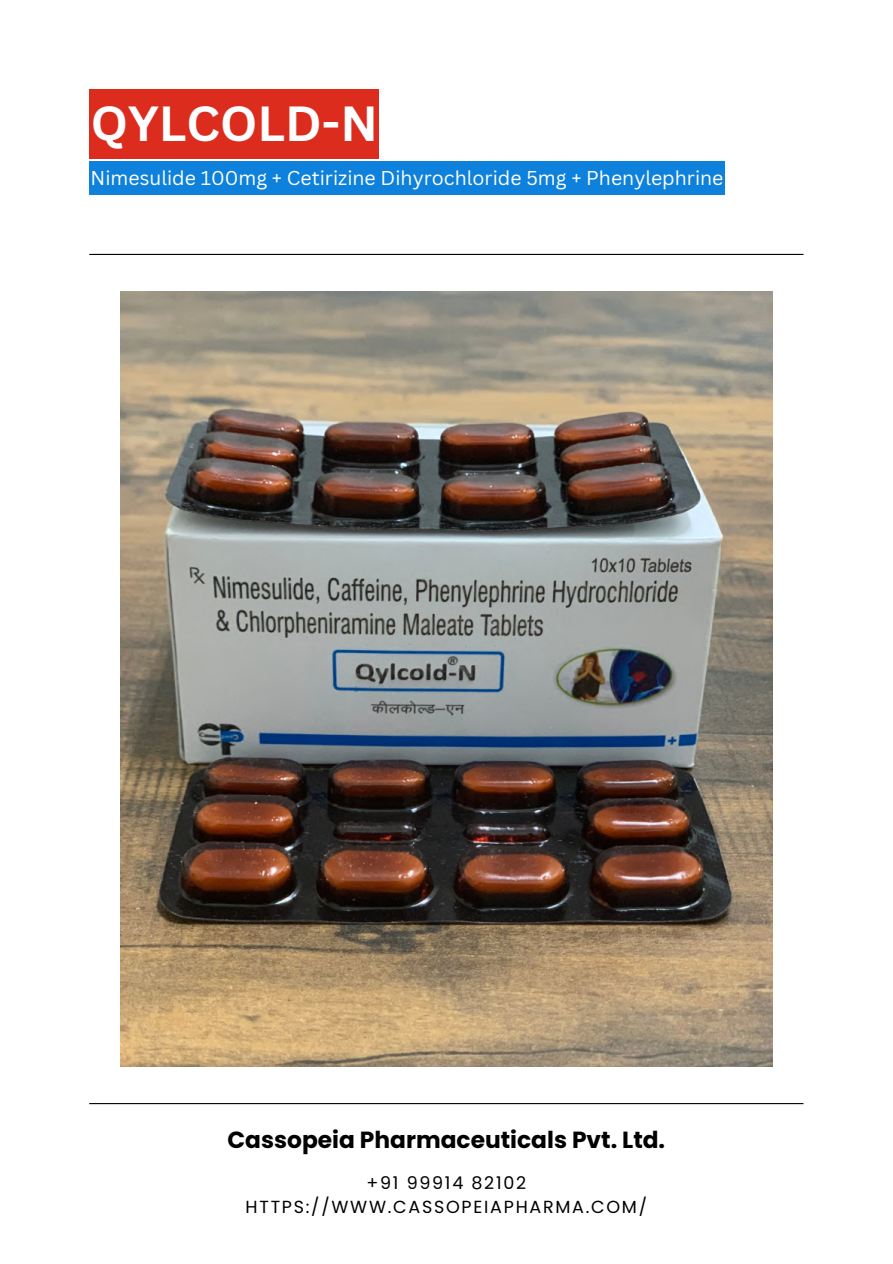
<style>
.page{position:relative;width:893px;height:1264px;background:#fff}
.page>*{position:absolute;margin:0;border:0;box-sizing:border-box;transform-origin:0 0}
.t1{font:700 48px "Canva Sans";color:#fff}
.t2{font:700 23.25px "Poppins";color:#000001}
.t3{font:19.5px "Canva Sans";color:#fff}
.t4{font:17.55px/23.5px "Poppins";letter-spacing:.1em;color:#000001;text-align:center}
</style>
<div class="page">
<hr style="left:89px;top:1102px;width:714px;height:2px;background:#000001">
<hr style="left:89px;top:254px;width:714px;height:1px;background:#000001">
<img style="left:121px;top:291px;width:651px;height:775px">
<div style="left:89px;top:89px;width:290px;height:69px;background:#dc2c1d"></div>
<div style="left:89px;top:161px;width:635px;height:34px;background:#0e81dc"></div>
<h1 class="t1" style="left:91px;top:95px;width:288px">QYLCOLD-N</h1>
<p class="t3" style="left:91px;top:166px;width:634px">Nimesulide 100mg + Cetirizine Dihyrochloride 5mg + Phenylephrine</p>
<p class="t2" style="left:227px;top:1126px;width:439px">Cassopeia Pharmaceuticals Pvt. Ltd.</p>
<p class="t4" style="left:245px;top:1170px;width:403px">+91 99914 82102<br>HTTPS://WWW.CASSOPEIAPHARMA.COM/</p>
</div>
